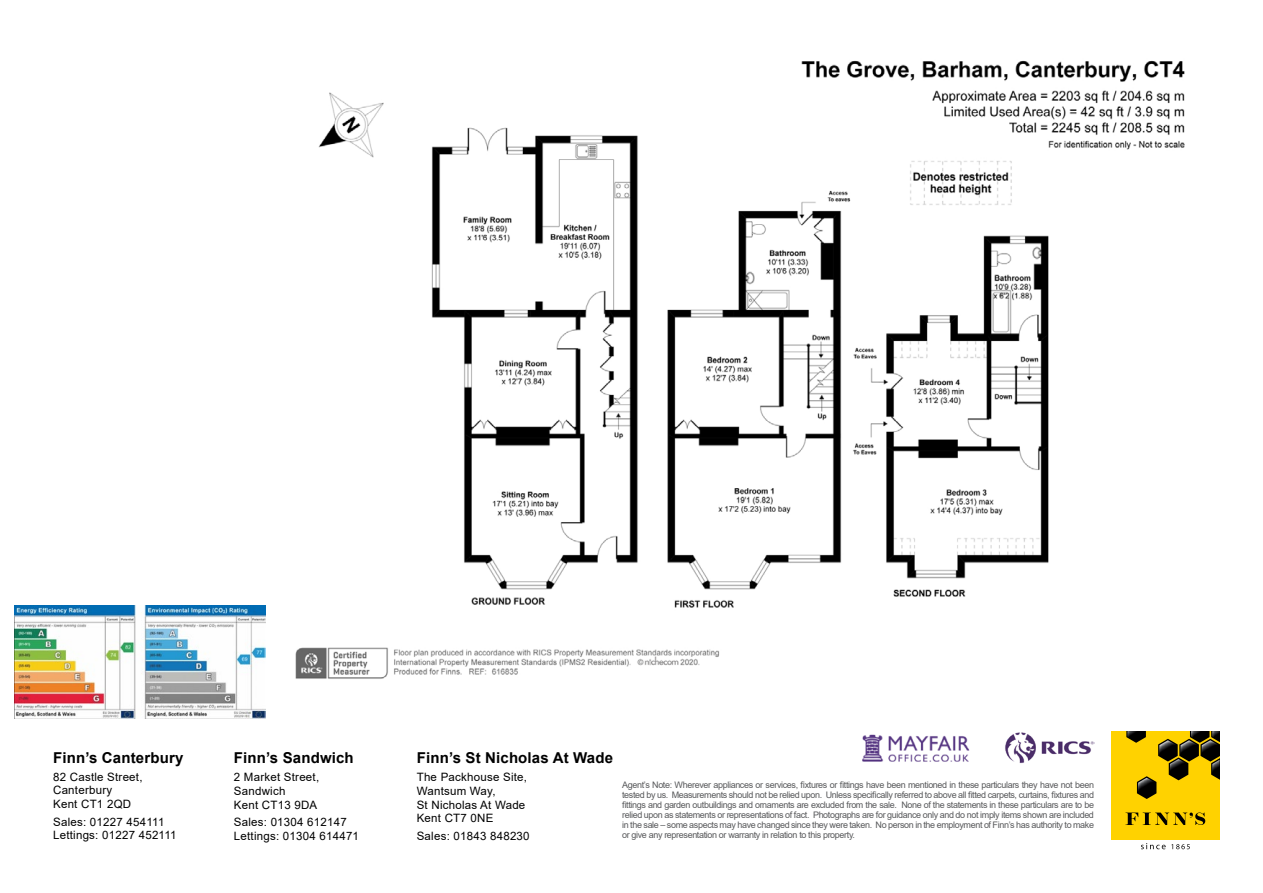
<style>
.page{position:relative;width:1263px;height:893px;background:#fff}
.page>*{position:absolute;margin:0;border:0;box-sizing:border-box;transform-origin:0 0}
.t1{font:700 15px "Arial";letter-spacing:.01em;color:#000}
.t2{font:11.55px/13.8px "Arial";letter-spacing:.02em;color:#000}
.t3{font:9px/10.1px "Arial";letter-spacing:-.04em;color:#58595b;text-align:justify}
</style>
<div class="page">
<div style="left:1111px;top:731px;width:108px;height:108px;background:#ffd200"></div>
<svg style="left:1141px;top:843px;width:49px;height:6px"></svg>
<svg style="left:1125px;top:812px;width:80px;height:13px"></svg>
<svg style="left:1126px;top:731px;width:93px;height:68px"></svg>
<img style="left:1005px;top:732px;width:89px;height:31px">
<img style="left:862px;top:734px;width:108px;height:28px">
<img style="left:295px;top:60px;width:890px;height:619px">
<img style="left:15px;top:605px;width:251px;height:113px">
<h1 class="t1" style="left:53px;top:747px;width:132px">Finn’s Canterbury</h1>
<p class="t2" style="left:53px;top:770px;width:91px">82 Castle Street,<br>Canterbury<br>Kent CT1 2QD</p>
<p class="t2" style="left:53px;top:815px;width:125px">Sales: 01227 454111<br>Lettings: 01227 452111</p>
<h1 class="t1" style="left:234px;top:747px;width:121px">Finn’s Sandwich</h1>
<p class="t2" style="left:234px;top:770px;width:87px">2 Market Street,<br>Sandwich<br>Kent CT13 9DA</p>
<p class="t2" style="left:234px;top:815px;width:127px">Sales: 01304 612147<br>Lettings: 01304 614471</p>
<h1 class="t1" style="left:417px;top:747px;width:198px">Finn’s St Nicholas At Wade</h1>
<p class="t2" style="left:417px;top:770px;width:112px">The Packhouse Site,<br>Wantsum Way,<br>St Nicholas At Wade<br>Kent CT7 0NE</p>
<p class="t2" style="left:417px;top:829px;width:114px">Sales: 01843 848230</p>
<p class="t3" style="left:622px;top:780px;width:473px">Agent’s Note: Wherever appliances or services, fixtures or fittings have been mentioned in these particulars they have not been tested by us. Measurements should not be relied upon. Unless specifically referred to above all fitted carpets, curtains, fixtures and fittings and garden outbuildings and ornaments are excluded from the sale. None of the statements in these particulars are to be relied upon as statements or representations of fact. Photographs are for guidance only and do not imply items shown are included in the sale – some aspects may have changed since they were taken. No person in the employment of Finn’s has authority to make or give any representation or warranty in relation to this property.</p>
</div>
